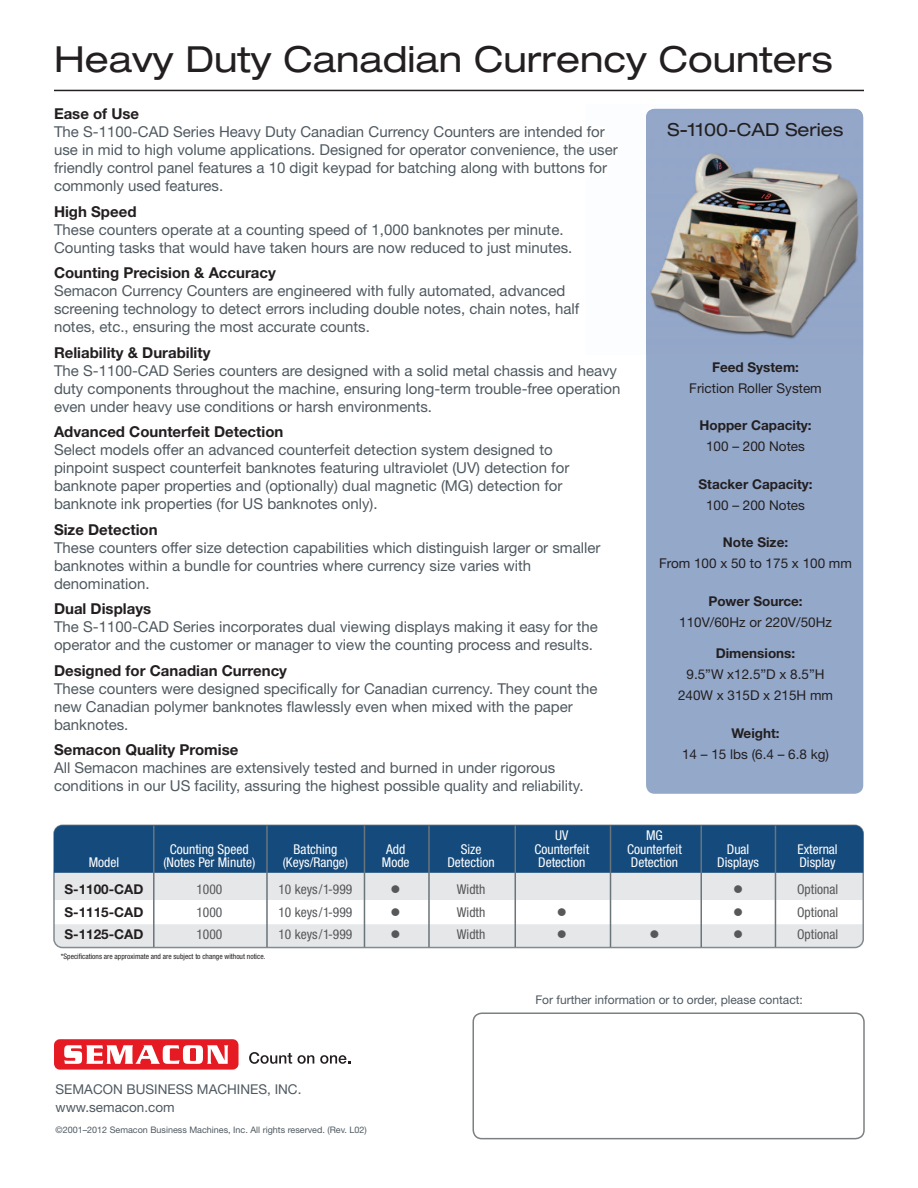
<style>
.page{position:relative;width:918px;height:1188px;background:#fff}
.page>*{position:absolute;margin:0;border:0;box-sizing:border-box;transform-origin:0 0}
.t1{font:expanded 36px "Helvetica Neue";color:#231f20}
.t2{font:expanded 18px "Helvetica Neue";color:#231f20}
.t3{font:15px/18px "Helvetica Neue";color:#4f5960}
.t4{font:700 15px "Helvetica Neue";color:#231f20}
.t5{font:condensed 13.5px/13.5px "Helvetica Neue";color:#fff;text-align:center}
.t6{font:13.5px/21px "Helvetica Neue";color:#231f20;text-align:center}
.t7{font:700 13.5px/22.5px "Helvetica Neue";color:#231f20;text-align:justify}
.t8{font:condensed 13.5px/22.5px "Helvetica Neue";color:#57585a;text-align:justify}
.t9{font:13.5px/18px "Helvetica Neue";color:#4f5960}
.t10{font:13.5px/22.5px "Wingdings";color:#57585a;text-align:justify}
.t11{font:12px "Helvetica Neue";color:#4f5960}
.t12{font:9px "Helvetica Neue";color:#4f5960}
.t13{font:condensed 7.5px "Helvetica Neue";color:#231f20}
</style>
<div class="page">
<div style="left:646px;top:109px;width:217px;height:685px;background:#94a8ca;border-radius:9px"></div>
<div style="left:473px;top:1013px;width:392px;height:126px;border:2px solid #7b8082;border-radius:9px"></div>
<hr style="left:54px;top:90px;width:810px;height:1px;background:#231f20">
<div style="left:54px;top:869px;width:809px;height:31px;background:#e6e7e9"></div>
<div style="left:54px;top:825px;width:809px;height:48px;background:#144a7c"></div>
<hr style="left:153px;top:826px;width:2px;height:121px;background:#6a747b">
<hr style="left:266px;top:826px;width:2px;height:121px;background:#6a747b">
<hr style="left:364px;top:826px;width:1px;height:121px;background:#6a747b">
<hr style="left:428px;top:826px;width:2px;height:121px;background:#6a747b">
<hr style="left:515px;top:826px;width:1px;height:121px;background:#6a747b">
<hr style="left:610px;top:826px;width:1px;height:121px;background:#6a747b">
<hr style="left:701px;top:826px;width:1px;height:121px;background:#6a747b">
<hr style="left:775px;top:826px;width:1px;height:121px;background:#6a747b">
<svg style="left:54px;top:1039px;width:185px;height:31px"></svg>
<svg style="left:249px;top:1052px;width:65px;height:12px"></svg>
<svg style="left:320px;top:1055px;width:30px;height:9px"></svg>
<img style="left:863px;top:154px;width:1px;height:201px">
<img style="left:646px;top:109px;width:217px;height:230px">
<svg style="left:54px;top:908px;width:809px;height:39px"></svg>
<h1 class="t1" style="left:54px;top:46px;width:780px">Heavy Duty Canadian Currency Counters</h1>
<p class="t4" style="left:54px;top:108px;width:87px">Ease of Use</p>
<p class="t3" style="left:54px;top:124px;width:565px">The S-1100-CAD Series Heavy Duty Canadian Currency Counters are intended for use in mid to high volume applications. Designed for operator convenience, the user friendly control panel features a 10 digit keypad for batching along with buttons for commonly used features.</p>
<p class="t4" style="left:54px;top:206px;width:84px">High Speed</p>
<p class="t3" style="left:54px;top:222px;width:520px">These counters operate at a counting speed of 1,000 banknotes per minute.<br>Counting tasks that would have taken hours are now reduced to just minutes.</p>
<p class="t4" style="left:54px;top:267px;width:223px">Counting Precision &amp; Accuracy</p>
<p class="t3" style="left:54px;top:283px;width:527px">Semacon Currency Counters are engineered with fully automated, advanced screening technology to detect errors including double notes, chain notes, half notes, etc., ensuring the most accurate counts.</p>
<p class="t4" style="left:54px;top:347px;width:158px">Reliability &amp; Durability</p>
<p class="t3" style="left:54px;top:363px;width:568px">The S-1100-CAD Series counters are designed with a solid metal chassis and heavy duty components throughout the machine, ensuring long-term trouble-free operation even under heavy use conditions or harsh environments.</p>
<p class="t4" style="left:54px;top:426px;width:231px">Advanced Counterfeit Detection</p>
<p class="t3" style="left:54px;top:442px;width:517px">Select models offer an advanced counterfeit detection system designed to pinpoint suspect counterfeit banknotes featuring ultraviolet (UV) detection for banknote paper properties and (optionally) dual magnetic (MG) detection for banknote ink properties (for US banknotes only).</p>
<p class="t4" style="left:54px;top:524px;width:105px">Size Detection</p>
<p class="t3" style="left:54px;top:540px;width:548px">These counters offer size detection capabilities which distinguish larger or smaller banknotes within a bundle for countries where currency size varies with denomination.</p>
<p class="t4" style="left:54px;top:603px;width:99px">Dual Displays</p>
<p class="t3" style="left:54px;top:619px;width:545px">The S-1100-CAD Series incorporates dual viewing displays making it easy for the operator and the customer or manager to view the counting process and results.</p>
<p class="t4" style="left:54px;top:665px;width:235px">Designed for Canadian Currency</p>
<p class="t3" style="left:54px;top:681px;width:545px">These counters were designed specifically for Canadian currency. They count the new Canadian polymer banknotes flawlessly even when mixed with the paper banknotes.</p>
<p class="t4" style="left:54px;top:744px;width:186px">Semacon Quality Promise</p>
<p class="t3" style="left:54px;top:760px;width:531px">All Semacon machines are extensively tested and burned in under rigorous conditions in our US facility, assuring the highest possible quality and reliability.</p>
<p class="t2" style="left:668px;top:123px;width:178px">S-1100-CAD Series</p>
<p class="t7" style="left:712px;top:357px;width:89px">Feed System:</p>
<p class="t6" style="left:689px;top:379px;width:134px">Friction Roller System</p>
<p class="t7" style="left:700px;top:415px;width:113px">Hopper Capacity:</p>
<p class="t6" style="left:706px;top:437px;width:100px">100 – 200 Notes</p>
<p class="t7" style="left:699px;top:474px;width:116px">Stacker Capacity:</p>
<p class="t6" style="left:706px;top:496px;width:100px">100 – 200 Notes</p>
<p class="t7" style="left:723px;top:532px;width:67px">Note Size:</p>
<p class="t6" style="left:659px;top:554px;width:194px">From 100 x 50 to 175 x 100 mm</p>
<p class="t7" style="left:708px;top:591px;width:96px">Power Source:</p>
<p class="t6" style="left:679px;top:613px;width:154px">110V/60Hz or 220V/50Hz</p>
<p class="t7" style="left:716px;top:643px;width:81px">Dimensions:</p>
<p class="t6" style="left:678px;top:665px;width:157px">9.5”W x12.5”D x 8.5”H<br>240W x 315D x 215H mm</p>
<p class="t7" style="left:731px;top:723px;width:50px">Weight:</p>
<p class="t6" style="left:682px;top:745px;width:148px">14 – 15 lbs (6.4 – 6.8 kg)</p>
<p class="t5" style="left:89px;top:857px;width:32px">Model</p>
<p class="t7" style="left:65px;top:879px;width:81px">S-1100-CAD S-1115-CAD S-1125-CAD</p>
<p class="t5" style="left:163px;top:843px;width:93px">Counting Speed (Notes Per Minute)</p>
<p class="t8" style="left:196px;top:879px;width:27px">1000<br>1000<br>1000</p>
<p class="t13" style="left:61px;top:954px;width:206px">*Specifications are approximate and are subject to change without notice.</p>
<p class="t5" style="left:283px;top:843px;width:67px">Batching (Keys/Range)</p>
<p class="t8" style="left:279px;top:879px;width:75px">10 keys/1-999<br>10 keys/1-999<br>10 keys/1-999</p>
<p class="t5" style="left:382px;top:843px;width:29px">Add<br>Mode</p>
<p class="t10" style="left:391px;top:878px;width:12px">● ● ●</p>
<p class="t5" style="left:447px;top:843px;width:49px">Size<br>Detection</p>
<p class="t8" style="left:457px;top:879px;width:30px">Width Width Width</p>
<p class="t9" style="left:56px;top:1082px;width:247px">SEMACON BUSINESS MACHINES, INC. www.semacon.com</p>
<p class="t12" style="left:56px;top:1127px;width:313px">©2001–2012 Semacon Business Machines, Inc. All rights reserved. (Rev. L02)</p>
<p class="t5" style="left:534px;top:830px;width:56px">UV<br>Counterfeit<br>Detection</p>
<p class="t5" style="left:627px;top:830px;width:56px">MG<br>Counterfeit<br>Detection</p>
<p class="t10" style="left:649px;top:923px;width:12px">●</p>
<p class="t5" style="left:717px;top:843px;width:43px">Dual<br>Displays</p>
<p class="t10" style="left:733px;top:878px;width:12px">● ● ●</p>
<p class="t5" style="left:797px;top:844px;width:42px;text-align:left">External<br>Display</p>
<p class="t8" style="left:797px;top:880px;width:42px">Optional Optional Optional</p>
<p class="t11" style="left:535px;top:995px;width:269px">For further information or to order, please contact:</p>
</div>
